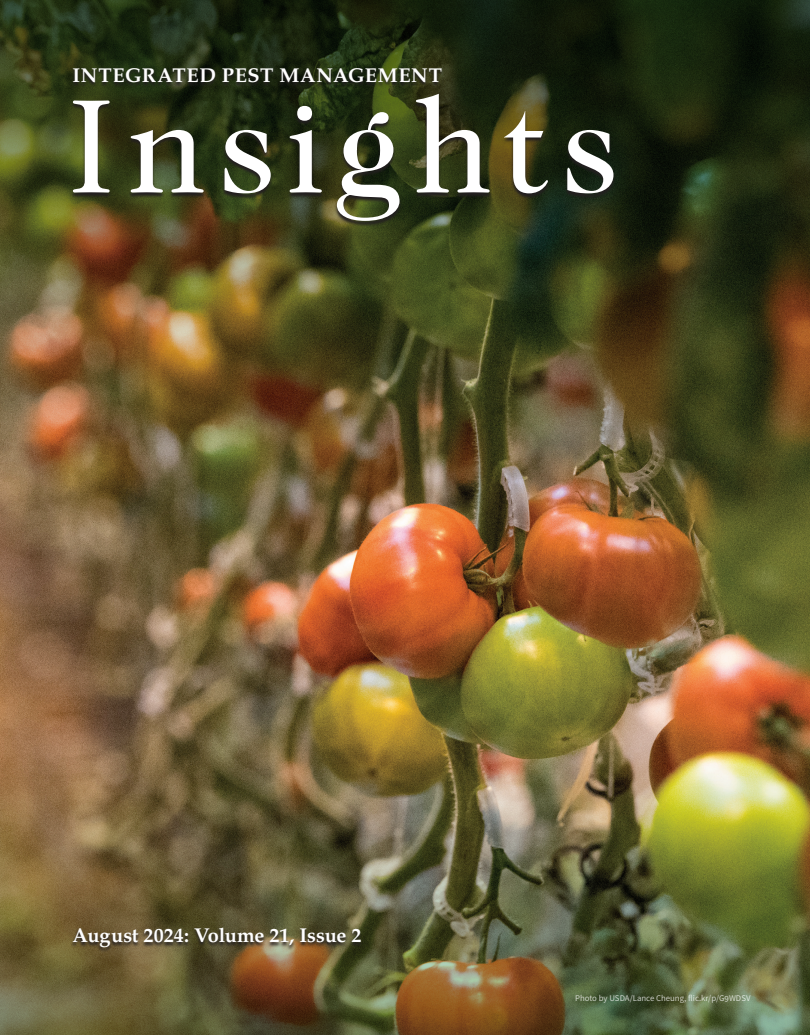
<style>
.page{position:relative;width:810px;height:1035px;background:#fff}
.page>*{position:absolute;margin:0;border:0;box-sizing:border-box;transform-origin:0 0}
.t1{font:135px "Caslon 224 Std";letter-spacing:.085em;color:#fff}
.t2{font:700 20px "Palatino LT Std";letter-spacing:.005em;color:#fff}
.t3{font:700 20px "Palatino LT Std";letter-spacing:.03em;color:#fff}
.t4{font:8.75px "Source Sans Pro";color:#fff}
</style>
<div class="page">
<img style="left:0;top:480px;width:810px;height:282px">
<img style="left:0;top:762px;width:810px;height:273px">
<img style="left:0;top:322px;width:810px;height:158px">
<svg style="left:0;top:0;width:810px;height:322px;background:#323516"></svg>
<svg style="left:70px;top:94px;width:546px;height:133px;background:#2e3317"></svg>
<svg style="left:70px;top:927px;width:294px;height:26px;background:#5d5132"></svg>
<svg style="left:71px;top:67px;width:373px;height:21px;background:#232b15"></svg>
<p class="t3" style="left:72px;top:64px;width:371px">INTEGRATED PEST MANAGEMENT</p>
<p class="t1" style="left:68px;top:68px;width:553px">Insights</p>
<p class="t2" style="left:72px;top:924px;width:291px">August 2024: Volume 21, Issue 2</p>
<p class="t4" style="left:575px;top:992px;width:177px">Photo by USDA/Lance Cheung, flic.kr/p/G9WDSV</p>
</div>
